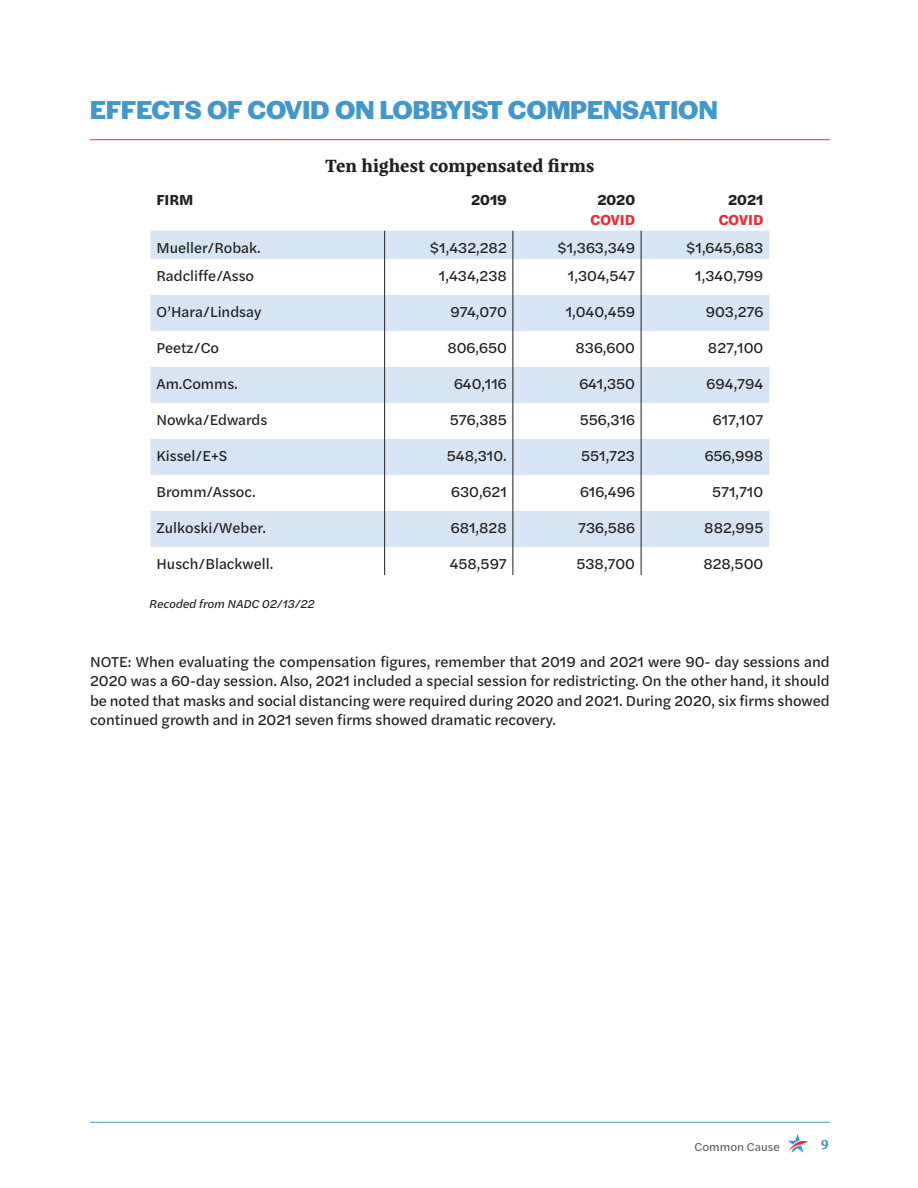
<style>
.page{position:relative;width:918px;height:1188px;background:#fff}
.page>*{position:absolute;margin:0;border:0;box-sizing:border-box;transform-origin:0 0}
.A_head{font:700 27px "Halyard Display";color:#4298cd}
.Chart_-_Figure_Head{font:700 18px "Eskorte Latin";letter-spacing:.005em;color:#231f20}
.chart_text{font:15px "Halyard Text";color:#231f20}
.body{font:15px/19.5px "Halyard Text";color:#231f20;text-align:justify}
.chart_text-2{font:700 15px/19.5px "Halyard Text";color:#ed2836;text-align:center}
.chart_text-3{font:700 15px "Halyard Text";color:#231f20}
.t1{font:700 13.5px "Eskorte Latin";color:#4298cd}
.chart_foonote{font:italic 12px "Halyard Text";color:#231f20}
.t2{font:12px "Halyard Text";color:#636366}
.s1{color:#231f20}
</style>
<div class="page">
<hr style="left:90px;top:1122px;width:740px;height:1px;background:#4298cd">
<svg style="left:788px;top:1134px;width:20px;height:19px"></svg>
<hr style="left:90px;top:139px;width:740px;height:1px;background:#ed2836">
<svg style="left:150px;top:231px;width:619px;height:316px;fill:#d6e4f3"></svg>
<svg style="left:384px;top:231px;width:1px;height:28px"></svg>
<svg style="left:512px;top:231px;width:1px;height:28px"></svg>
<svg style="left:641px;top:231px;width:1px;height:28px"></svg>
<hr style="left:384px;top:259px;width:1px;height:36px;background:#231f20">
<hr style="left:512px;top:259px;width:1px;height:36px;background:#231f20">
<hr style="left:641px;top:259px;width:1px;height:36px;background:#231f20">
<hr style="left:384px;top:295px;width:1px;height:36px;background:#231f20">
<hr style="left:512px;top:295px;width:1px;height:36px;background:#231f20">
<hr style="left:641px;top:295px;width:1px;height:36px;background:#231f20">
<hr style="left:384px;top:331px;width:1px;height:36px;background:#231f20">
<hr style="left:512px;top:331px;width:1px;height:36px;background:#231f20">
<hr style="left:641px;top:331px;width:1px;height:36px;background:#231f20">
<hr style="left:384px;top:367px;width:1px;height:36px;background:#231f20">
<hr style="left:512px;top:367px;width:1px;height:36px;background:#231f20">
<hr style="left:641px;top:367px;width:1px;height:36px;background:#231f20">
<hr style="left:384px;top:403px;width:1px;height:36px;background:#231f20">
<hr style="left:512px;top:403px;width:1px;height:36px;background:#231f20">
<hr style="left:641px;top:403px;width:1px;height:36px;background:#231f20">
<hr style="left:384px;top:439px;width:1px;height:36px;background:#231f20">
<hr style="left:512px;top:439px;width:1px;height:36px;background:#231f20">
<hr style="left:641px;top:439px;width:1px;height:36px;background:#231f20">
<hr style="left:384px;top:475px;width:1px;height:36px;background:#231f20">
<hr style="left:512px;top:475px;width:1px;height:36px;background:#231f20">
<hr style="left:641px;top:475px;width:1px;height:36px;background:#231f20">
<hr style="left:384px;top:511px;width:1px;height:36px;background:#231f20">
<hr style="left:512px;top:511px;width:1px;height:36px;background:#231f20">
<hr style="left:641px;top:511px;width:1px;height:36px;background:#231f20">
<svg style="left:384px;top:547px;width:1px;height:28px"></svg>
<svg style="left:512px;top:547px;width:1px;height:28px"></svg>
<svg style="left:641px;top:547px;width:1px;height:28px"></svg>
<p class="A_head" style="left:90px;top:91px;width:629px">EFFECTS OF COVID ON LOBBYIST COMPENSATION</p>
<p class="Chart_-_Figure_Head" style="left:326px;top:156px;width:270px">Ten highest compensated firms</p>
<p class="chart_text-3" style="left:156px;top:189px;width:39px">FIRM</p>
<p class="chart_text-3" style="left:471px;top:189px;width:37px">2019</p>
<p class="chart_text-2" style="left:590px;top:189px;width:46px"><span class="s1">2020<br></span>COVID</p>
<p class="chart_text-2" style="left:719px;top:189px;width:46px;text-align:right"><span class="s1">2021<br></span>COVID</p>
<p class="chart_text" style="left:156px;top:237px;width:106px">Mueller/Robak.</p>
<p class="chart_text" style="left:430px;top:237px;width:78px">$1,432,282</p>
<p class="chart_text" style="left:557px;top:237px;width:79px">$1,363,349</p>
<p class="chart_text" style="left:686px;top:237px;width:79px">$1,645,683</p>
<p class="chart_text" style="left:156px;top:265px;width:99px">Radcliffe/Asso</p>
<p class="chart_text" style="left:439px;top:265px;width:69px">1,434,238</p>
<p class="chart_text" style="left:568px;top:265px;width:69px">1,304,547</p>
<p class="chart_text" style="left:695px;top:265px;width:70px">1,340,799</p>
<p class="chart_text" style="left:156px;top:301px;width:106px">O’Hara/Lindsay</p>
<p class="chart_text" style="left:451px;top:301px;width:58px">974,070</p>
<p class="chart_text" style="left:566px;top:301px;width:71px">1,040,459</p>
<p class="chart_text" style="left:706px;top:301px;width:59px">903,276</p>
<p class="chart_text" style="left:156px;top:337px;width:64px">Peetz/Co</p>
<p class="chart_text" style="left:447px;top:337px;width:61px">806,650</p>
<p class="chart_text" style="left:576px;top:337px;width:61px">836,600</p>
<p class="chart_text" style="left:708px;top:337px;width:57px">827,100</p>
<p class="chart_text" style="left:156px;top:373px;width:83px">Am.Comms.</p>
<p class="chart_text" style="left:454px;top:373px;width:54px">640,116</p>
<p class="chart_text" style="left:579px;top:373px;width:57px">641,350</p>
<p class="chart_text" style="left:707px;top:373px;width:58px">694,794</p>
<p class="chart_text" style="left:156px;top:409px;width:112px">Nowka/Edwards</p>
<p class="chart_text" style="left:450px;top:409px;width:58px">576,385</p>
<p class="chart_text" style="left:580px;top:409px;width:57px">556,316</p>
<p class="chart_text" style="left:713px;top:409px;width:52px">617,107</p>
<p class="chart_text" style="left:156px;top:445px;width:73px">Kissel/E+S</p>
<p class="chart_text" style="left:447px;top:445px;width:61px">548,310.</p>
<p class="chart_text" style="left:581px;top:445px;width:55px">551,723</p>
<p class="chart_text" style="left:705px;top:445px;width:60px">656,998</p>
<p class="chart_text" style="left:156px;top:481px;width:101px">Bromm/Assoc.</p>
<p class="chart_text" style="left:451px;top:481px;width:57px">630,621</p>
<p class="chart_text" style="left:580px;top:481px;width:57px">616,496</p>
<p class="chart_text" style="left:712px;top:481px;width:53px">571,710</p>
<p class="chart_text" style="left:156px;top:517px;width:111px">Zulkoski/Weber.</p>
<p class="chart_text" style="left:451px;top:517px;width:58px">681,828</p>
<p class="chart_text" style="left:578px;top:517px;width:58px">736,586</p>
<p class="chart_text" style="left:704px;top:517px;width:61px">882,995</p>
<p class="chart_text" style="left:156px;top:553px;width:118px">Husch/Blackwell.</p>
<p class="chart_text" style="left:450px;top:553px;width:59px">458,597</p>
<p class="chart_text" style="left:576px;top:553px;width:60px">538,700</p>
<p class="chart_text" style="left:703px;top:553px;width:61px">828,500</p>
<p class="chart_foonote" style="left:149px;top:595px;width:167px">Recoded from NADC 02/13/22</p>
<p class="body" style="left:90px;top:651px;width:741px">NOTE: When evaluating the compensation figures, remember that 2019 and 2021 were 90- day sessions and 2020 was a 60-day session. Also, 2021 included a special session for redistricting. On the other hand, it should be noted that masks and social distancing were required during 2020 and 2021. During 2020, six firms showed continued growth and in 2021 seven firms showed dramatic recovery.</p>
<p class="t2" style="left:694px;top:1138px;width:87px">Common Cause</p>
<p class="t1" style="left:821px;top:1137px;width:10px">9</p>
</div>
